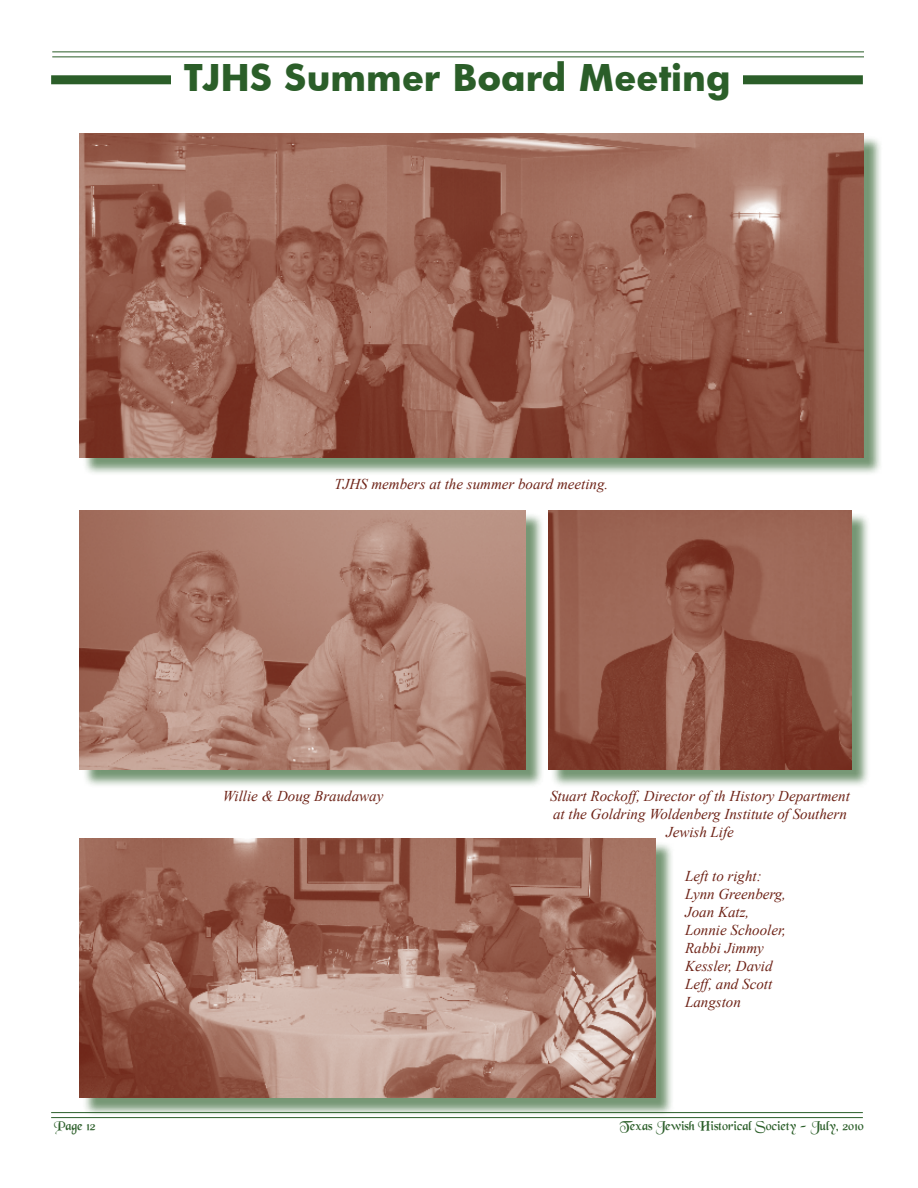
<style>
.page{position:relative;width:918px;height:1188px;background:#fff}
.page>*{position:absolute;margin:0;border:0;box-sizing:border-box;transform-origin:0 0}
.t1{font:700 36px "Futura";color:#2b5e29}
.t2{font:italic 15px/18px "Times New Roman";color:#6e2317}
.t3{font:13.5px "Black Chancery";color:#2b5e29}
</style>
<div class="page">
<hr style="left:52px;top:51px;width:812px;height:1px;background:#2b5e29">
<hr style="left:52px;top:56px;width:812px;height:1px;background:#2b5e29">
<hr style="left:51px;top:1112px;width:812px;height:1px;background:#2b5e29">
<hr style="left:51px;top:1117px;width:812px;height:1px;background:#2b5e29">
<div style="left:51px;top:75px;width:812px;height:9px;background:#2b5e29"></div>
<div style="left:172px;top:74px;width:571px;height:12px;background:#fff"></div>
<div style="left:82px;top:136px;width:800px;height:340px;background:#2b5e29;opacity:.65"></div>
<img style="left:80px;top:133px;width:784px;height:324px">
<div style="left:82px;top:513px;width:462px;height:275px;background:#2b5e29;opacity:.65"></div>
<img style="left:80px;top:510px;width:445px;height:260px">
<div style="left:551px;top:513px;width:319px;height:276px;background:#2b5e29;opacity:.65"></div>
<img style="left:548px;top:510px;width:304px;height:260px">
<div style="left:82px;top:841px;width:593px;height:276px;background:#2b5e29;opacity:.65"></div>
<img style="left:80px;top:839px;width:576px;height:259px">
<h1 class="t1" style="left:184px;top:53px;width:548px">TJHS Summer Board Meeting</h1>
<p class="t2" style="left:334px;top:474px;width:276px">TJHS members at the summer board meeting.</p>
<p class="t2" style="left:223px;top:786px;width:162px">Willie &amp; Doug Braudaway</p>
<p class="t2" style="left:550px;top:786px;width:301px;text-align:center">Stuart Rockoff, Director of th History Department at the Goldring Woldenberg Institute of Southern<br>Jewish Life</p>
<p class="t2" style="left:685px;top:867px;width:102px">Left to right:<br>Lynn Greenberg,<br>Joan Katz,<br>Lonnie Schooler,<br>Rabbi Jimmy<br>Kessler, David<br>Leff, and Scott<br>Langston</p>
<p class="t3" style="left:54px;top:1119px;width:43px">Page 12</p>
<p class="t3" style="left:620px;top:1119px;width:246px">Texas Jewish Historical Society - July, 2010</p>
</div>
